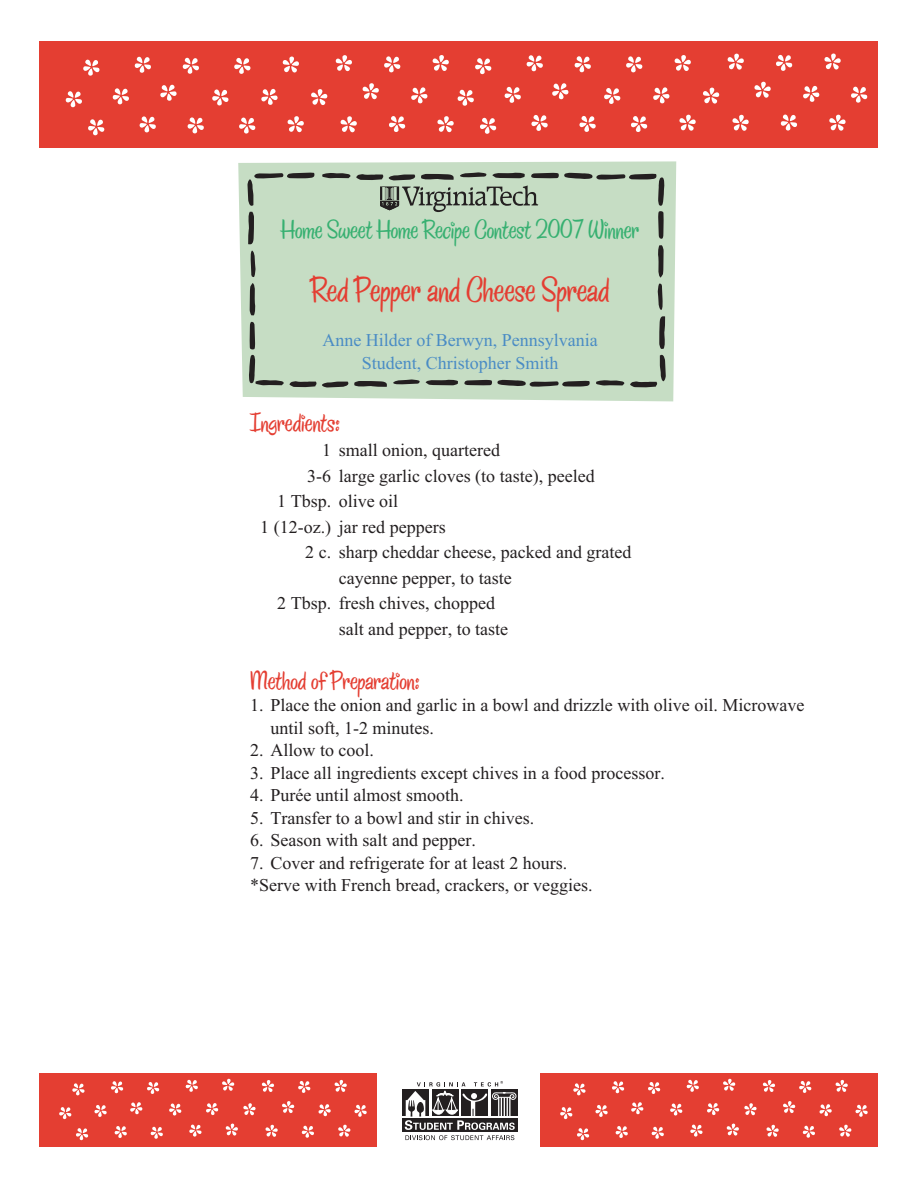
<style>
.page{position:relative;width:918px;height:1188px;background:#fff}
.page>*{position:absolute;margin:0;border:0;box-sizing:border-box;transform-origin:0 0}
.t1{font:36px "Chicken Basket";color:#e43e32}
.t2{font:27px "Chicken Basket";color:#37b071}
.t3{font:27px "Chicken Basket";color:#e43e32}
.t4{font:18px/22.5px "Times New Roman";color:#231f20}
.t5{font:18px/22.5px "Times New Roman";color:#4a8cc5;text-align:center}
</style>
<div class="page">
<div style="left:238px;top:161px;width:438px;height:240px;background:#c6ddc4"></div>
<div style="left:40px;top:1073px;width:337px;height:74px;background:#e43e32"></div>
<svg style="left:130px;top:1102px;width:13px;height:13px"></svg>
<svg style="left:59px;top:1107px;width:13px;height:12px"></svg>
<svg style="left:72px;top:1083px;width:13px;height:13px"></svg>
<svg style="left:76px;top:1128px;width:13px;height:12px"></svg>
<svg style="left:94px;top:1105px;width:13px;height:12px"></svg>
<svg style="left:111px;top:1081px;width:13px;height:13px"></svg>
<svg style="left:114px;top:1126px;width:13px;height:12px"></svg>
<svg style="left:206px;top:1103px;width:13px;height:12px"></svg>
<svg style="left:147px;top:1082px;width:13px;height:12px"></svg>
<svg style="left:150px;top:1126px;width:13px;height:13px"></svg>
<svg style="left:169px;top:1103px;width:13px;height:13px"></svg>
<svg style="left:185px;top:1079px;width:13px;height:13px"></svg>
<svg style="left:189px;top:1124px;width:13px;height:13px"></svg>
<svg style="left:282px;top:1101px;width:13px;height:12px"></svg>
<svg style="left:265px;top:1124px;width:13px;height:13px"></svg>
<svg style="left:262px;top:1080px;width:12px;height:12px"></svg>
<svg style="left:243px;top:1103px;width:13px;height:13px"></svg>
<svg style="left:225px;top:1123px;width:13px;height:13px"></svg>
<svg style="left:222px;top:1079px;width:13px;height:12px"></svg>
<svg style="left:318px;top:1104px;width:13px;height:12px"></svg>
<svg style="left:298px;top:1081px;width:13px;height:12px"></svg>
<svg style="left:302px;top:1125px;width:12px;height:13px"></svg>
<svg style="left:338px;top:1124px;width:13px;height:13px"></svg>
<svg style="left:334px;top:1080px;width:13px;height:12px"></svg>
<svg style="left:354px;top:1104px;width:13px;height:13px"></svg>
<div style="left:402px;top:1118px;width:116px;height:14px;background:#231f20"></div>
<div style="left:402px;top:1089px;width:27px;height:27px;background:#231f20"></div>
<div style="left:491px;top:1089px;width:27px;height:27px;background:#231f20"></div>
<svg style="left:405px;top:1081px;width:112px;height:59px"></svg>
<div style="left:541px;top:1073px;width:337px;height:74px;background:#e43e32"></div>
<svg style="left:631px;top:1102px;width:13px;height:13px"></svg>
<svg style="left:560px;top:1107px;width:13px;height:12px"></svg>
<svg style="left:573px;top:1083px;width:13px;height:13px"></svg>
<svg style="left:577px;top:1128px;width:13px;height:12px"></svg>
<svg style="left:595px;top:1105px;width:13px;height:12px"></svg>
<svg style="left:612px;top:1081px;width:13px;height:13px"></svg>
<svg style="left:615px;top:1126px;width:13px;height:12px"></svg>
<svg style="left:707px;top:1103px;width:13px;height:12px"></svg>
<svg style="left:648px;top:1082px;width:13px;height:12px"></svg>
<svg style="left:651px;top:1126px;width:13px;height:13px"></svg>
<svg style="left:670px;top:1103px;width:13px;height:13px"></svg>
<svg style="left:686px;top:1079px;width:13px;height:13px"></svg>
<svg style="left:690px;top:1124px;width:13px;height:13px"></svg>
<svg style="left:783px;top:1101px;width:13px;height:12px"></svg>
<svg style="left:766px;top:1124px;width:13px;height:13px"></svg>
<svg style="left:763px;top:1080px;width:12px;height:12px"></svg>
<svg style="left:744px;top:1103px;width:13px;height:13px"></svg>
<svg style="left:726px;top:1123px;width:13px;height:13px"></svg>
<svg style="left:723px;top:1079px;width:13px;height:12px"></svg>
<svg style="left:819px;top:1104px;width:13px;height:12px"></svg>
<svg style="left:799px;top:1081px;width:13px;height:12px"></svg>
<svg style="left:803px;top:1125px;width:12px;height:13px"></svg>
<svg style="left:839px;top:1124px;width:13px;height:13px"></svg>
<svg style="left:835px;top:1080px;width:13px;height:12px"></svg>
<svg style="left:855px;top:1104px;width:13px;height:13px"></svg>
<svg style="left:322px;top:382px;width:26px;height:5px"></svg>
<svg style="left:354px;top:379px;width:66px;height:8px"></svg>
<svg style="left:426px;top:379px;width:32px;height:6px"></svg>
<svg style="left:464px;top:380px;width:126px;height:7px"></svg>
<svg style="left:596px;top:355px;width:70px;height:33px;background:#abbda9"></svg>
<svg style="left:658px;top:284px;width:7px;height:65px"></svg>
<svg style="left:657px;top:245px;width:7px;height:33px"></svg>
<svg style="left:248px;top:172px;width:67px;height:34px;background:#aabda8"></svg>
<svg style="left:248px;top:212px;width:8px;height:65px"></svg>
<svg style="left:250px;top:283px;width:6px;height:32px"></svg>
<svg style="left:249px;top:322px;width:67px;height:65px;background:#b2c6b0"></svg>
<div style="left:40px;top:41px;width:446px;height:107px;background:#e43e32"></div>
<svg style="left:160px;top:84px;width:17px;height:17px"></svg>
<svg style="left:65px;top:91px;width:17px;height:17px"></svg>
<svg style="left:83px;top:59px;width:17px;height:17px"></svg>
<svg style="left:88px;top:119px;width:17px;height:17px"></svg>
<svg style="left:112px;top:88px;width:17px;height:17px"></svg>
<svg style="left:134px;top:56px;width:17px;height:17px"></svg>
<svg style="left:139px;top:116px;width:17px;height:17px"></svg>
<svg style="left:261px;top:88px;width:17px;height:17px"></svg>
<svg style="left:182px;top:57px;width:17px;height:17px"></svg>
<svg style="left:187px;top:117px;width:17px;height:17px"></svg>
<svg style="left:212px;top:89px;width:17px;height:17px"></svg>
<svg style="left:234px;top:57px;width:17px;height:17px"></svg>
<svg style="left:239px;top:117px;width:17px;height:17px"></svg>
<svg style="left:362px;top:83px;width:17px;height:17px"></svg>
<svg style="left:340px;top:116px;width:17px;height:17px"></svg>
<svg style="left:335px;top:55px;width:17px;height:17px"></svg>
<svg style="left:311px;top:89px;width:17px;height:16px"></svg>
<svg style="left:287px;top:116px;width:17px;height:17px"></svg>
<svg style="left:282px;top:56px;width:17px;height:17px"></svg>
<svg style="left:411px;top:87px;width:17px;height:17px"></svg>
<svg style="left:384px;top:56px;width:17px;height:17px"></svg>
<svg style="left:389px;top:116px;width:17px;height:16px"></svg>
<svg style="left:437px;top:116px;width:17px;height:17px"></svg>
<svg style="left:432px;top:55px;width:17px;height:16px"></svg>
<div style="left:455px;top:41px;width:423px;height:107px;background:#e43e32"></div>
<svg style="left:552px;top:83px;width:17px;height:17px"></svg>
<svg style="left:457px;top:89px;width:17px;height:17px"></svg>
<svg style="left:475px;top:58px;width:17px;height:17px"></svg>
<svg style="left:480px;top:117px;width:17px;height:17px"></svg>
<svg style="left:504px;top:86px;width:17px;height:17px"></svg>
<svg style="left:526px;top:55px;width:17px;height:17px"></svg>
<svg style="left:531px;top:115px;width:17px;height:16px"></svg>
<svg style="left:653px;top:87px;width:17px;height:17px"></svg>
<svg style="left:574px;top:56px;width:17px;height:17px"></svg>
<svg style="left:579px;top:116px;width:17px;height:16px"></svg>
<svg style="left:604px;top:88px;width:17px;height:16px"></svg>
<svg style="left:626px;top:56px;width:17px;height:17px"></svg>
<svg style="left:631px;top:116px;width:17px;height:16px"></svg>
<svg style="left:754px;top:81px;width:17px;height:17px"></svg>
<svg style="left:732px;top:114px;width:17px;height:17px"></svg>
<svg style="left:727px;top:53px;width:17px;height:17px"></svg>
<svg style="left:703px;top:87px;width:17px;height:17px"></svg>
<svg style="left:679px;top:114px;width:17px;height:17px"></svg>
<svg style="left:674px;top:55px;width:17px;height:16px"></svg>
<svg style="left:803px;top:85px;width:17px;height:17px"></svg>
<svg style="left:776px;top:54px;width:17px;height:17px"></svg>
<svg style="left:780px;top:114px;width:17px;height:17px"></svg>
<svg style="left:829px;top:114px;width:17px;height:17px"></svg>
<svg style="left:824px;top:53px;width:17px;height:17px"></svg>
<svg style="left:851px;top:86px;width:17px;height:17px"></svg>
<svg style="left:322px;top:172px;width:343px;height:67px;background:#b2c6b0"></svg>
<h2 class="t2" style="left:281px;top:221px;width:359px">Home Sweet Home Recipe Contest 2007 Winner</h2>
<h1 class="t1" style="left:311px;top:278px;width:300px">Red Pepper and Cheese Spread</h1>
<p class="t5" style="left:322px;top:331px;width:277px">Anne Hilder of Berwyn, Pennsylvania<br>Student, Christopher Smith</p>
<h2 class="t3" style="left:250px;top:413px;width:91px">Ingredients:</h2>
<p class="t4" style="left:322px;top:440px;width:179px">1 small onion, quartered</p>
<p class="t4" style="left:307px;top:466px;width:289px">3-6 large garlic cloves (to taste), peeled</p>
<p class="t4" style="left:277px;top:491px;width:123px">1 Tbsp. olive oil</p>
<p class="t4" style="left:260px;top:517px;width:187px">1 (12-oz.) jar red peppers</p>
<p class="t4" style="left:305px;top:542px;width:328px">2 c. sharp cheddar cheese, packed and grated</p>
<p class="t4" style="left:339px;top:568px;width:174px">cayenne pepper, to taste</p>
<p class="t4" style="left:277px;top:593px;width:219px">2 Tbsp. fresh chives, chopped</p>
<p class="t4" style="left:339px;top:619px;width:171px">salt and pepper, to taste</p>
<h2 class="t3" style="left:250px;top:671px;width:171px">Method of Preparation:</h2>
<p class="t4" style="left:271px;top:695px;width:535px;text-indent:-20px">1. Place the onion and garlic in a bowl and drizzle with olive oil. Microwave until soft, 1-2 minutes.</p>
<p class="t4" style="left:250px;top:740px;width:125px">2. Allow to cool.</p>
<p class="t4" style="left:250px;top:763px;width:416px">3. Place all ingredients except chives in a food processor.</p>
<p class="t4" style="left:250px;top:785px;width:215px">4. Purée until almost smooth.</p>
<p class="t4" style="left:250px;top:808px;width:286px">5. Transfer to a bowl and stir in chives.</p>
<p class="t4" style="left:250px;top:830px;width:227px">6. Season with salt and pepper.</p>
<p class="t4" style="left:250px;top:853px;width:344px">7. Cover and refrigerate for at least 2 hours. *Serve with French bread, crackers, or veggies.</p>
</div>
